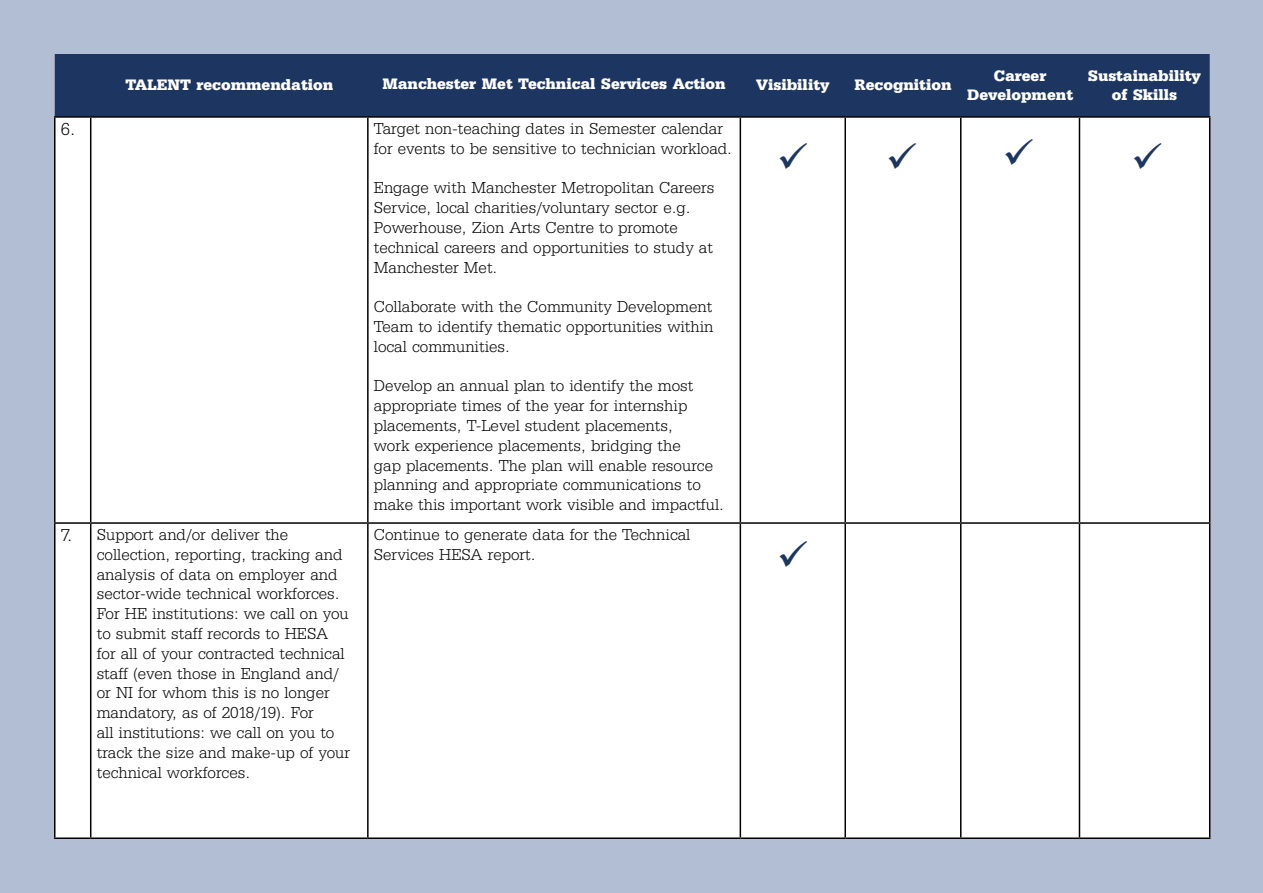
<style>
.page{position:relative;width:1263px;height:893px;background:#fff}
.page>*{position:absolute;margin:0;border:0;box-sizing:border-box;transform-origin:0 0}
.t1{font:300 18px "Serifa BEFOP";color:#000}
.Cell_contents_1{font:300 16.5px/19.8px "Serifa BEFOP";color:#000}
.Table_heading_1{font:700 15.75px/18.9px "Serifa BEFOP";color:#fff;text-align:center}
</style>
<div class="page">
<div style="left:1px;top:0;width:1262px;height:893px;background:#b2bed4"></div>
<div style="left:55px;top:54px;width:1155px;height:62px;background:#1d3661"></div>
<div style="left:56px;top:118px;width:1153px;height:719px;background:#fff"></div>
<hr style="left:54px;top:116px;width:37px;height:2px;background:#000">
<hr style="left:54px;top:118px;width:2px;height:404px;background:#000">
<hr style="left:91px;top:116px;width:277px;height:2px;background:#000">
<hr style="left:90px;top:118px;width:1px;height:404px;background:#000">
<hr style="left:368px;top:116px;width:372px;height:2px;background:#000">
<hr style="left:367px;top:118px;width:2px;height:404px;background:#000">
<hr style="left:740px;top:116px;width:105px;height:2px;background:#000">
<hr style="left:740px;top:118px;width:1px;height:404px;background:#000">
<hr style="left:845px;top:116px;width:116px;height:2px;background:#000">
<hr style="left:844px;top:118px;width:2px;height:404px;background:#000">
<hr style="left:961px;top:116px;width:118px;height:2px;background:#000">
<hr style="left:960px;top:118px;width:1px;height:404px;background:#000">
<hr style="left:1079px;top:116px;width:131px;height:2px;background:#000">
<hr style="left:1079px;top:118px;width:1px;height:404px;background:#000">
<hr style="left:1209px;top:118px;width:1px;height:404px;background:#000">
<hr style="left:54px;top:522px;width:37px;height:2px;background:#000">
<hr style="left:54px;top:524px;width:2px;height:313px;background:#000">
<hr style="left:91px;top:522px;width:277px;height:2px;background:#000">
<hr style="left:90px;top:524px;width:1px;height:313px;background:#000">
<hr style="left:368px;top:522px;width:372px;height:2px;background:#000">
<hr style="left:367px;top:524px;width:2px;height:313px;background:#000">
<hr style="left:740px;top:522px;width:105px;height:2px;background:#000">
<hr style="left:740px;top:524px;width:1px;height:313px;background:#000">
<hr style="left:845px;top:522px;width:116px;height:2px;background:#000">
<hr style="left:844px;top:524px;width:2px;height:313px;background:#000">
<hr style="left:961px;top:522px;width:118px;height:2px;background:#000">
<hr style="left:960px;top:524px;width:1px;height:313px;background:#000">
<hr style="left:1079px;top:522px;width:131px;height:2px;background:#000">
<hr style="left:1079px;top:524px;width:1px;height:313px;background:#000">
<hr style="left:1209px;top:524px;width:1px;height:313px;background:#000">
<hr style="left:54px;top:837px;width:37px;height:2px;background:#000">
<hr style="left:91px;top:837px;width:277px;height:2px;background:#000">
<hr style="left:368px;top:837px;width:372px;height:2px;background:#000">
<hr style="left:740px;top:837px;width:105px;height:2px;background:#000">
<hr style="left:845px;top:837px;width:116px;height:2px;background:#000">
<hr style="left:961px;top:837px;width:118px;height:2px;background:#000">
<hr style="left:1079px;top:837px;width:131px;height:2px;background:#000">
<svg style="left:780px;top:143px;width:27px;height:26px"></svg>
<svg style="left:780px;top:541px;width:27px;height:26px"></svg>
<svg style="left:889px;top:142px;width:27px;height:27px"></svg>
<svg style="left:1005px;top:139px;width:28px;height:26px"></svg>
<svg style="left:1134px;top:143px;width:27px;height:26px"></svg>
<p class="Table_heading_1" style="left:125px;top:75px;width:209px">TALENT recommendation</p>
<p class="Table_heading_1" style="left:382px;top:74px;width:345px">Manchester Met Technical Services Action</p>
<p class="Table_heading_1" style="left:756px;top:75px;width:75px">Visibility</p>
<p class="Table_heading_1" style="left:854px;top:75px;width:98px">Recognition</p>
<p class="Table_heading_1" style="left:967px;top:66px;width:107px">Career<br>Development</p>
<p class="Table_heading_1" style="left:1088px;top:66px;width:114px">Sustainability of Skills</p>
<p class="t1" style="left:61px;top:119px;width:16px">6.</p>
<p class="Cell_contents_1" style="left:374px;top:118px;width:360px">Target non-teaching dates in Semester calendar for events to be sensitive to technician workload.</p>
<p class="Cell_contents_1" style="left:374px;top:178px;width:342px">Engage with Manchester Metropolitan Careers Service, local charities/voluntary sector e.g.<br>Powerhouse, Zion Arts Centre to promote technical careers and opportunities to study at Manchester Met.</p>
<p class="Cell_contents_1" style="left:374px;top:297px;width:341px;text-align:justify">Collaborate with the Community Development Team to identify thematic opportunities within local communities.</p>
<p class="Cell_contents_1" style="left:374px;top:376px;width:352px">Develop an annual plan to identify the most appropriate times of the year for internship placements, T-Level student placements,<br>work experience placements, bridging the<br>gap placements. The plan will enable resource planning and appropriate communications to make this important work visible and impactful.</p>
<p class="t1" style="left:61px;top:525px;width:13px">7.</p>
<p class="Cell_contents_1" style="left:97px;top:525px;width:255px">Support and/or deliver the collection, reporting, tracking and analysis of data on employer and sector-wide technical workforces.<br>For HE institutions: we call on you to submit staff records to HESA for all of your contracted technical staff (even those in England and/ or NI for whom this is no longer mandatory, as of 2018/19). For<br>all institutions: we call on you to track the size and make-up of your technical workforces.</p>
<p class="Cell_contents_1" style="left:374px;top:525px;width:318px">Continue to generate data for the Technical<br>Services HESA report.</p>
</div>
